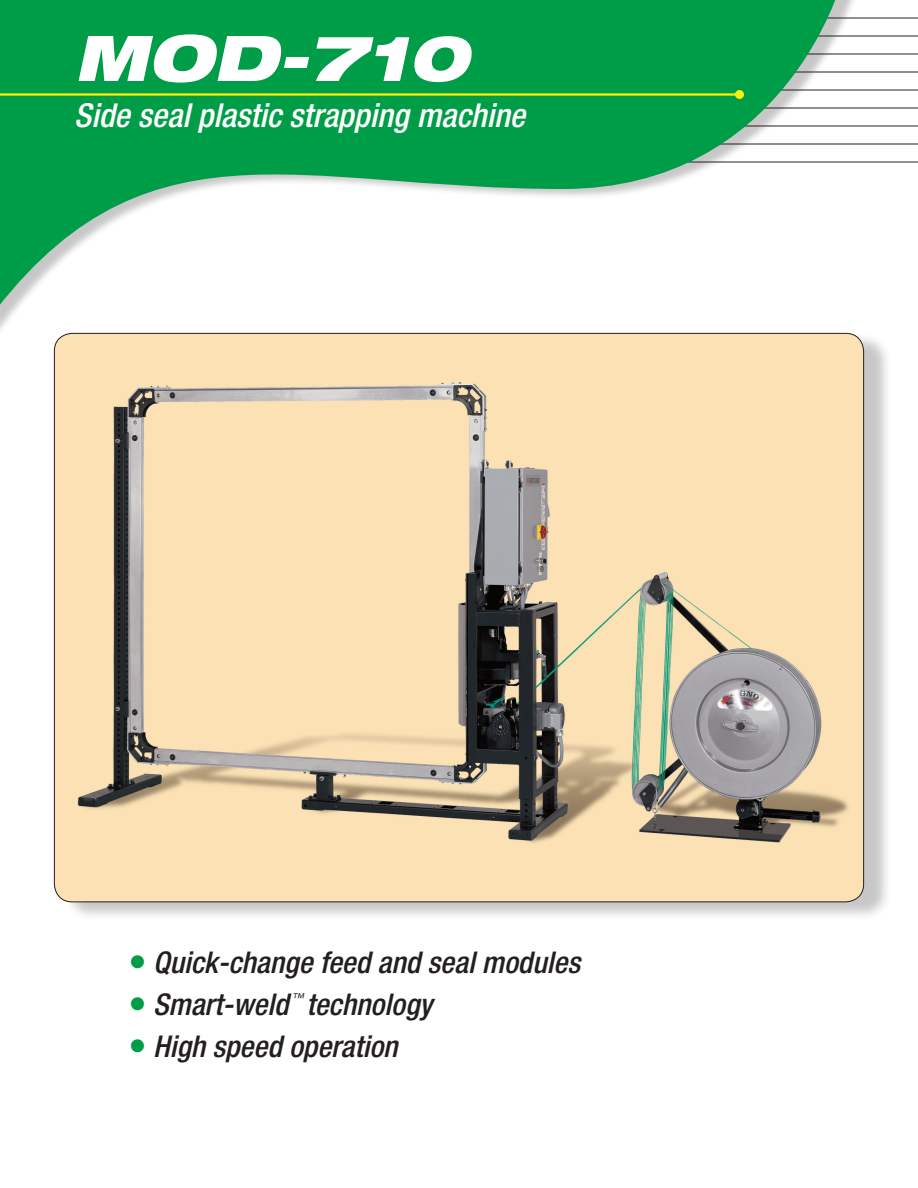
<style>
.page{position:relative;width:918px;height:1188px;background:#fff}
.page>*{position:absolute;margin:0;border:0;box-sizing:border-box;transform-origin:0 0}
.t1{font:italic 900 expanded 63px "Helvetica Neue LT Std";color:#fff}
.t2{font:italic 500 condensed 33px "Helvetica Neue LT Std";color:#fff}
.t3{font:italic 500 condensed 30px "Helvetica Neue LT Std";color:#231f20}
.t4{font:italic condensed 12.3px "Helvetica Neue LT Std";color:#231f20}
.s1{color:#009d48}
</style>
<div class="page">
<hr style="left:0;top:36px;width:918px;height:1px;background:#231f20">
<hr style="left:0;top:54px;width:918px;height:1px;background:#231f20">
<hr style="left:0;top:72px;width:918px;height:1px;background:#231f20">
<hr style="left:0;top:90px;width:918px;height:1px;background:#231f20">
<hr style="left:0;top:108px;width:918px;height:1px;background:#231f20">
<hr style="left:0;top:126px;width:918px;height:1px;background:#231f20">
<hr style="left:0;top:144px;width:918px;height:1px;background:#231f20">
<hr style="left:0;top:162px;width:918px;height:1px;background:#231f20">
<hr style="left:0;top:18px;width:918px;height:1px;background:#231f20">
<div style="left:0;top:0;width:861px;height:339px;background:#fff"></div>
<svg style="left:0;top:0;width:842px;height:328px;fill:#009d48"></svg>
<hr style="left:0;top:93px;width:738px;height:3px;background:#fff101">
<div style="left:735px;top:90px;width:9px;height:9px;background:#fff101;border-radius:50%"></div>
<div style="left:62px;top:332px;width:830px;height:590px;background:#231f20;opacity:.25"></div>
<img style="left:54px;top:333px;width:810px;height:569px">
<h1 class="t1" style="left:74px;top:17px;width:396px">MOD-710</h1>
<p class="t2" style="left:74px;top:95px;width:452px">Side seal plastic strapping machine</p>
<p class="t3" style="left:130px;top:944px;width:451px"><span class="s1">●</span> Quick-change feed and seal modules</p>
<p class="t3" style="left:130px;top:986px;width:160px"><span class="s1">●</span> Smart-weld</p>
<p class="t4" style="left:292px;top:990px;width:14px">™</p>
<p class="t3" style="left:306px;top:986px;width:127px">technology</p>
<p class="t3" style="left:130px;top:1028px;width:269px"><span class="s1">●</span> High speed operation</p>
</div>
